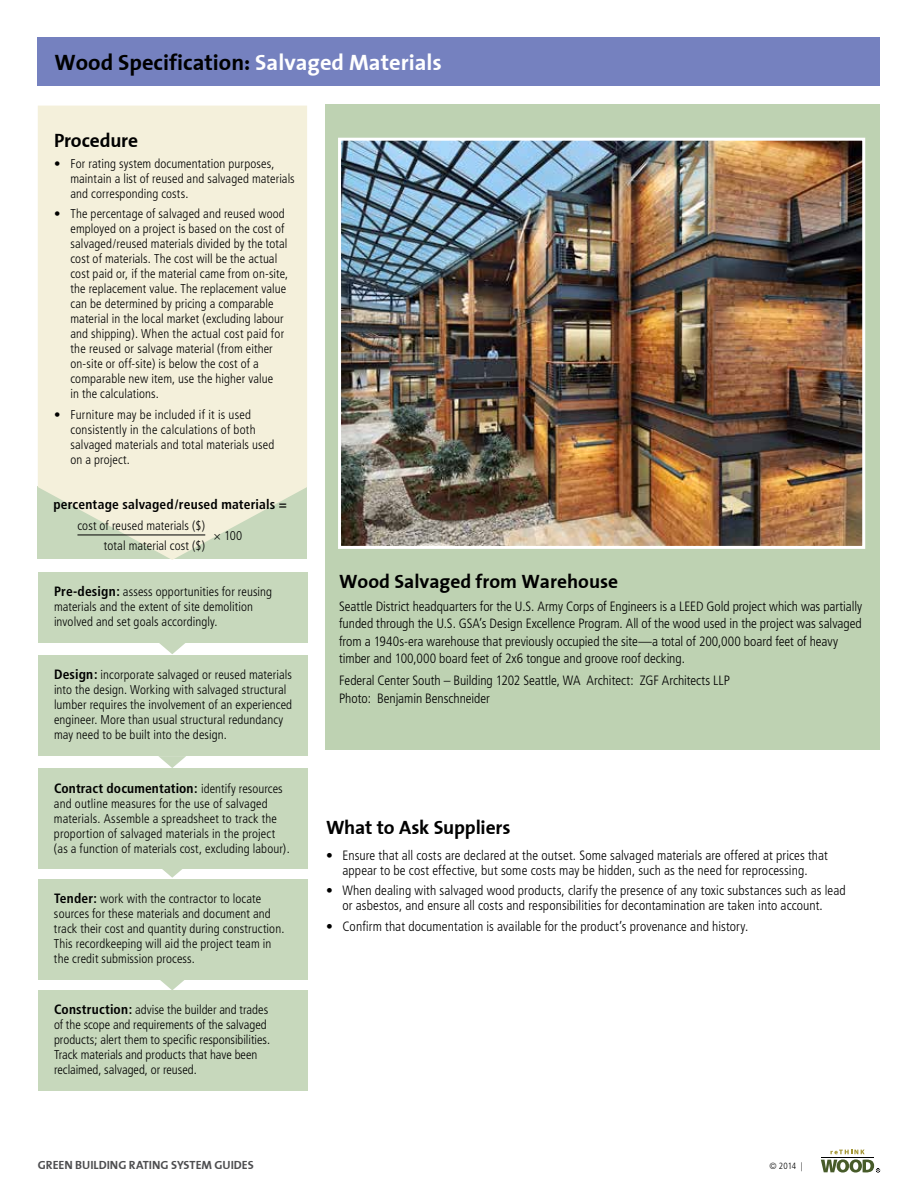
<style>
.page{position:relative;width:918px;height:1188px;background:#fff}
.page>*{position:absolute;margin:0;border:0;box-sizing:border-box;transform-origin:0 0}
.t1{font:700 22.5px "The Sans";color:#000}
.t2{font:700 19.5px "The Sans";color:#000}
.t3{font:300 condensed 13.5px/17.2px "Frutiger";letter-spacing:.005em;color:#000;text-align:center}
.t4{font:700 condensed 13.5px "Frutiger";letter-spacing:.01em;color:#000}
.t5{font:300 condensed 12.75px/15px "Frutiger";letter-spacing:.01em;color:#000}
.t6{font:700 12px "The Sans";color:#4d4d4f}
.t7{font:300 condensed 9px "Frutiger";color:#000}
.s1{color:#fff}
.s2{font-weight:700;font-size:13.5px}
.s3{font-weight:300;font-size:12.75px}
</style>
<div class="page">
<svg style="left:38px;top:106px;width:269px;height:454px;fill:#f4f0db"></svg>
<svg style="left:158px;top:756px;width:28px;height:12px"></svg>
<svg style="left:158px;top:868px;width:28px;height:10px"></svg>
<svg style="left:158px;top:979px;width:28px;height:11px"></svg>
<div style="left:38px;top:572px;width:269px;height:71px;background:#c7d8bc"></div>
<svg style="left:159px;top:643px;width:26px;height:11px"></svg>
<div style="left:38px;top:990px;width:269px;height:100px;background:#c7d8bc"></div>
<div style="left:38px;top:879px;width:269px;height:100px;background:#c7d8bc"></div>
<div style="left:38px;top:768px;width:269px;height:100px;background:#c7d8bc"></div>
<div style="left:38px;top:656px;width:269px;height:100px;background:#c7d8bc"></div>
<div style="left:38px;top:38px;width:842px;height:48px;background:#7581bf"></div>
<div style="left:325px;top:105px;width:555px;height:645px;background:#bed2b2"></div>
<img style="left:342px;top:142px;width:519px;height:403px">
<div style="left:338px;top:138px;width:527px;height:411px;border:3px solid #fff"></div>
<hr style="left:77px;top:535px;width:128px;height:1px;background:#000">
<svg style="left:821px;top:1150px;width:59px;height:23px"></svg>
<hr style="left:821px;top:1157px;width:53px;height:1px;background:#000101">
<h1 class="t1" style="left:54px;top:44px;width:389px">Wood Specification: <span class="s1">Salvaged Materials</span></h1>
<h2 class="t2" style="left:54px;top:125px;width:86px">Procedure</h2>
<p class="t5" style="left:70px;top:156px;width:226px;text-indent:-16px">• For rating system documentation purposes, maintain a list of reused and salvaged materials and corresponding costs.</p>
<p class="t5" style="left:70px;top:207px;width:219px;text-indent:-16px">• The percentage of salvaged and reused wood employed on a project is based on the cost of salvaged/reused materials divided by the total cost of materials. The cost will be the actual cost paid or, if the material came from on-site, the replacement value. The replacement value can be determined by pricing a comparable material in the local market (excluding labour and shipping). When the actual cost paid for the reused or salvage material (from either on-site or off-site) is below the cost of a comparable new item, use the higher value<br>in the calculations.</p>
<p class="t5" style="left:70px;top:407px;width:205px;text-indent:-16px">• Furniture may be included if it is used consistently in the calculations of both salvaged materials and total materials used on a project.</p>
<p class="t4" style="left:53px;top:496px;width:235px">percentage salvaged/reused materials =</p>
<p class="t5" style="left:77px;top:515px;width:129px;line-height:20.4px;text-align:right">cost of reused materials ($) total material cost ($)</p>
<p class="t5" style="left:213px;top:528px;width:31px">× 100</p>
<p class="t5" style="left:54px;top:584px;width:220px"><span class="s2">Pre-design:</span> assess opportunities for reusing materials and the extent of site demolition involved and set goals accordingly.</p>
<p class="t5" style="left:54px;top:667px;width:240px"><span class="s2">Design:</span> incorporate salvaged or reused materials into the design. Working with salvaged structural lumber requires the involvement of an experienced engineer. More than usual structural redundancy may need to be built into the design.</p>
<p class="t4" style="left:54px;top:780px;width:230px">Contract documentation: <span class="s3">identify resources</span></p>
<p class="t5" style="left:54px;top:796px;width:237px">and outline measures for the use of salvaged materials. Assemble a spreadsheet to track the proportion of salvaged materials in the project (as a function of materials cost, excluding labour).</p>
<p class="t5" style="left:54px;top:891px;width:232px"><span class="s2">Tender:</span> work with the contractor to locate sources for these materials and document and track their cost and quantity during construction.<br>This recordkeeping will aid the project team in the credit submission process.</p>
<p class="t5" style="left:54px;top:1002px;width:218px"><span class="s2">Construction:</span> advise the builder and trades of the scope and requirements of the salvaged products; alert them to specific responsibilities.<br>Track materials and products that have been reclaimed, salvaged, or reused.</p>
<h2 class="t2" style="left:339px;top:565px;width:281px">Wood Salvaged from Warehouse</h2>
<p class="t3" style="left:339px;top:598px;width:525px;text-align:left">Seattle District headquarters for the U.S. Army Corps of Engineers is a LEED Gold project which was partially funded through the U.S. GSA’s Design Excellence Program. All of the wood used in the project was salvaged from a 1940s-era warehouse that previously occupied the site—a total of 200,000 board feet of heavy timber and 100,000 board feet of 2x6 tongue and groove roof decking.</p>
<p class="t3" style="left:339px;top:672px;width:393px;text-align:left">Federal Center South – Building 1202 Seattle, WA Architect: ZGF Architects LLP<br>Photo: Benjamin Benschneider</p>
<h2 class="t2" style="left:326px;top:811px;width:186px">What to Ask Suppliers</h2>
<p class="t3" style="left:326px;top:848px;width:504px;line-height:15px">• Ensure that all costs are declared at the outset. Some salvaged materials are offered at prices that appear to be cost effective, but some costs may be hidden, such as the need for reprocessing.</p>
<p class="t3" style="left:326px;top:883px;width:521px;line-height:15px">• When dealing with salvaged wood products, clarify the presence of any toxic substances such as lead or asbestos, and ensure all costs and responsibilities for decontamination are taken into account.</p>
<p class="t3" style="left:326px;top:918px;width:424px">• Confirm that documentation is available for the product’s provenance and history.</p>
<p class="t6" style="left:38px;top:1155px;width:217px">GREEN BUILDING RATING SYSTEM GUIDES</p>
<p class="t7" style="left:769px;top:1161px;width:35px">© 2014 |</p>
</div>
